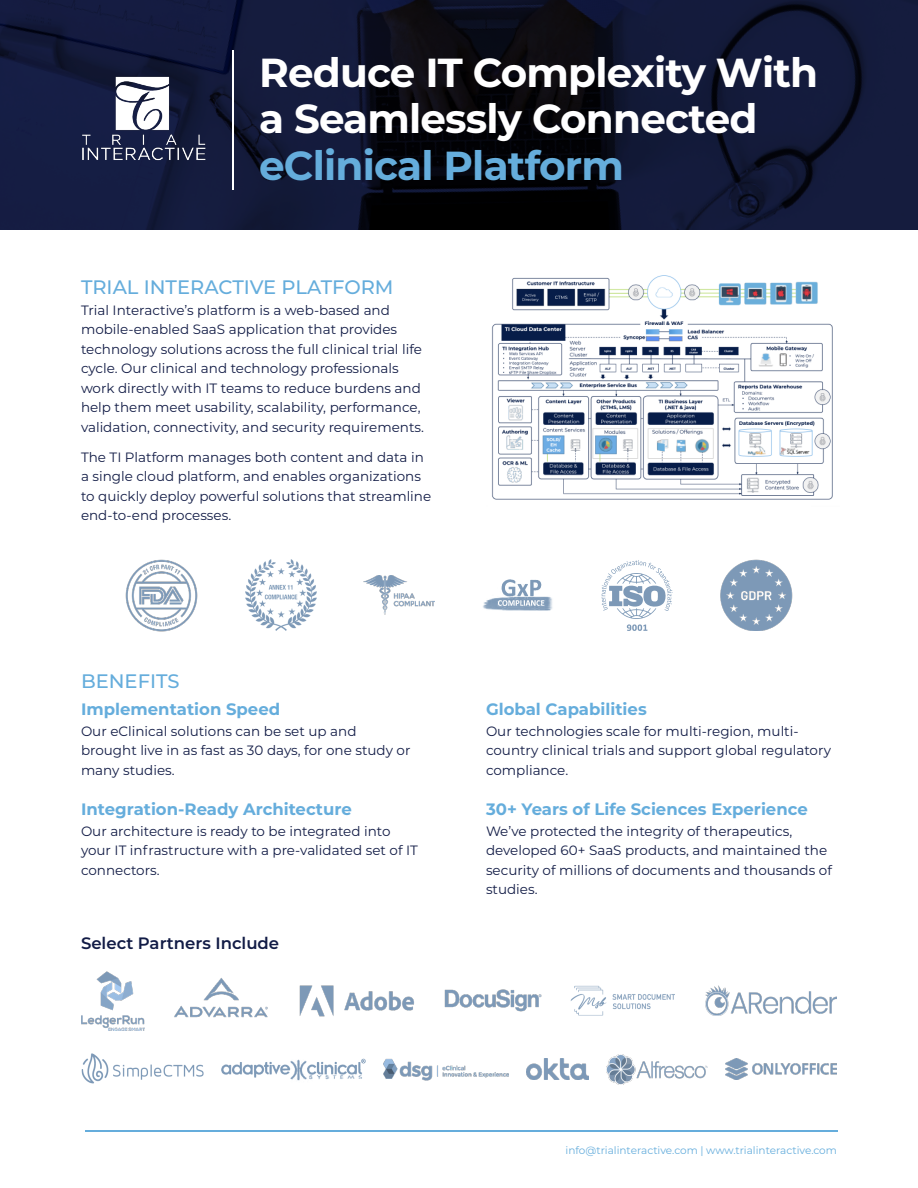
<style>
.page{position:relative;width:918px;height:1188px;background:#fff}
.page>*{position:absolute;margin:0;border:0;box-sizing:border-box;transform-origin:0 0}
.t1{font:700 40.5px/46.5px "Montserrat";letter-spacing:-.02em;color:#fff}
.Heading_Lvl_1{font:500 19.5px "Montserrat";color:#65addc}
.Heading_Lvl_2{font:700 16.5px "Montserrat";color:#65addc}
.Heading_Lvl_2-2{font:600 16.5px "Montserrat";color:#121c46}
.Body_Copy{font:13.5px/19.5px "Montserrat";color:#121c46}
.t2{font:10.5px "Montserrat";color:#65addc}
.s1{color:#65addc}
</style>
<div class="page">
<hr style="left:86px;top:1130px;width:752px;height:2px;background:#65addc">
<img style="left:492px;top:275px;width:341px;height:225px">
<svg style="left:0;top:0;width:918px;height:230px;background:#0f142d"></svg>
<hr style="left:233px;top:50px;width:1px;height:139px;background:#fff">
<img style="left:81px;top:73px;width:127px;height:89px">
<img style="left:720px;top:560px;width:72px;height:71px">
<img style="left:364px;top:576px;width:71px;height:39px">
<img style="left:245px;top:560px;width:71px;height:71px">
<img style="left:483px;top:579px;width:70px;height:32px">
<img style="left:126px;top:559px;width:72px;height:72px">
<img style="left:444px;top:989px;width:98px;height:23px">
<img style="left:383px;top:1058px;width:126px;height:23px">
<img style="left:81px;top:1053px;width:122px;height:31px">
<img style="left:606px;top:1055px;width:102px;height:29px">
<img style="left:221px;top:1058px;width:144px;height:23px">
<img style="left:726px;top:1059px;width:111px;height:21px">
<img style="left:81px;top:971px;width:64px;height:60px">
<img style="left:174px;top:978px;width:94px;height:40px">
<img style="left:299px;top:985px;width:115px;height:32px">
<img style="left:570px;top:985px;width:105px;height:31px">
<img style="left:527px;top:1058px;width:61px;height:21px">
<img style="left:705px;top:986px;width:132px;height:29px">
<svg style="left:602px;top:560px;width:71px;height:71px"></svg>
<p class="t1" style="left:259px;top:47px;width:561px">Reduce IT Complexity With a Seamlessly Connected <span class="s1">eClinical Platform</span></p>
<p class="Heading_Lvl_1" style="left:81px;top:273px;width:314px">TRIAL INTERACTIVE PLATFORM</p>
<p class="Body_Copy" style="left:81px;top:300px;width:344px">Trial Interactive’s platform is a web-based and mobile-enabled SaaS application that provides technology solutions across the full clinical trial life cycle. Our clinical and technology professionals work directly with IT teams to reduce burdens and help them meet usability, scalability, performance, validation, connectivity, and security requirements.</p>
<p class="Body_Copy" style="left:81px;top:447px;width:352px">The TI Platform manages both content and data in a single cloud platform, and enables organizations to quickly deploy powerful solutions that streamline end-to-end processes.</p>
<p class="Heading_Lvl_1" style="left:81px;top:668px;width:100px">BENEFITS</p>
<p class="Heading_Lvl_2" style="left:81px;top:697px;width:201px">Implementation Speed</p>
<p class="Body_Copy" style="left:81px;top:721px;width:331px">Our eClinical solutions can be set up and brought live in as fast as 30 days, for one study or many studies.</p>
<p class="Heading_Lvl_2" style="left:81px;top:797px;width:272px">Integration-Ready Architecture</p>
<p class="Body_Copy" style="left:81px;top:820px;width:338px">Our architecture is ready to be integrated into your IT infrastructure with a pre-validated set of IT connectors.</p>
<p class="Heading_Lvl_2-2" style="left:81px;top:932px;width:200px">Select Partners Include</p>
<p class="Heading_Lvl_2" style="left:486px;top:697px;width:162px">Global Capabilities</p>
<p class="Body_Copy" style="left:486px;top:721px;width:347px">Our technologies scale for multi-region, multi&shy;country clinical trials and support global regulatory compliance.</p>
<p class="Heading_Lvl_2" style="left:486px;top:797px;width:323px">30+ Years of Life Sciences Experience</p>
<p class="Body_Copy" style="left:486px;top:820px;width:347px">We’ve protected the integrity of therapeutics, developed 60+ SaaS products, and maintained the security of millions of documents and thousands of studies.</p>
<p class="t2" style="left:566px;top:1143px;width:273px">info@trialinteractive.com | www.trialinteractive.com</p>
</div>
